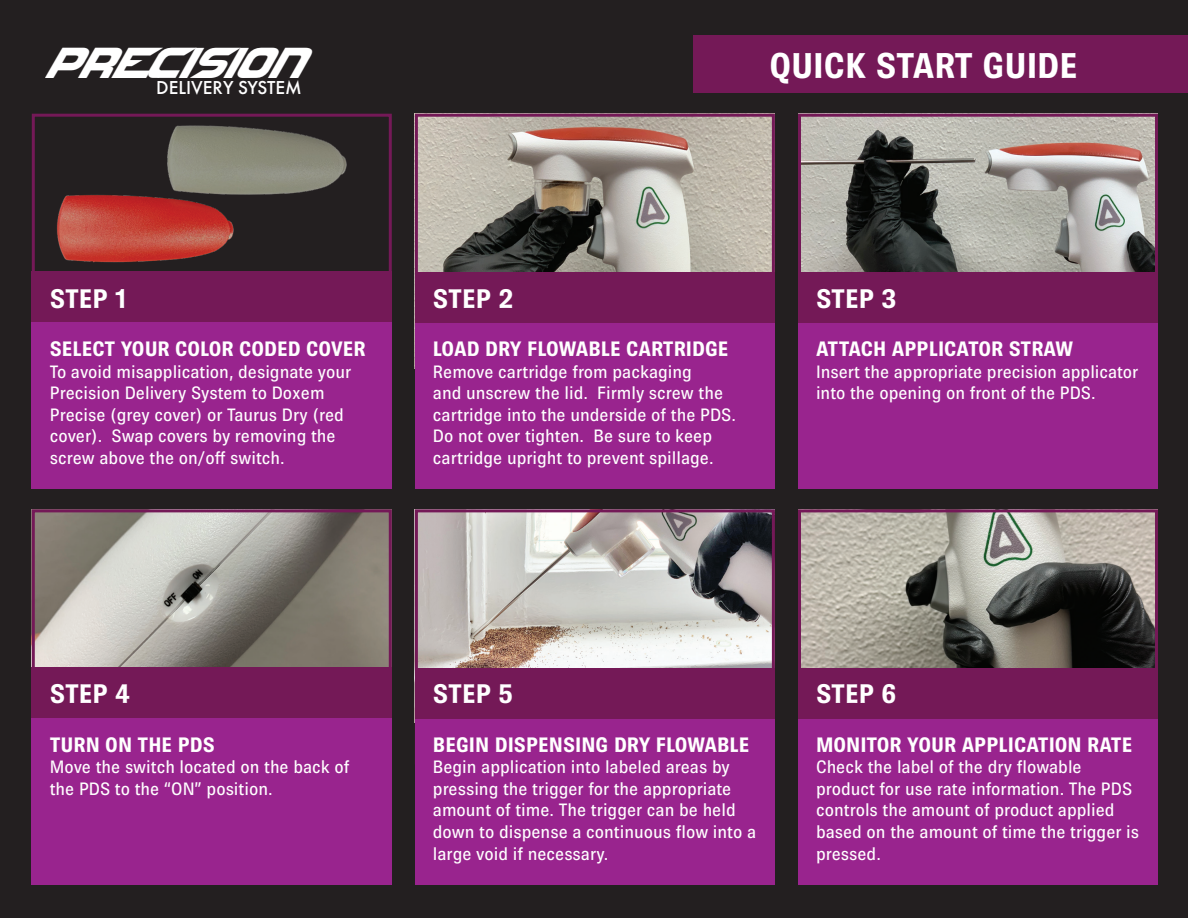
<style>
.page{position:relative;width:1188px;height:918px;background:#231f20}
.page>*{position:absolute;margin:0;border:0;box-sizing:border-box;transform-origin:0 0}
.t1{font:46.8px "NF Sfont";color:#fff}
.t2{font:700 36px "Brown Pro";color:#fff}
.t3{font:700 27px "Brown Pro";color:#fff}
.t4{font:700 21px "Brown Pro";color:#fff}
.t5{font:500 19.5px "Futura PT";color:#fff}
.t6{font:500 18px/21.6px "Brown Pro";color:#fff}
</style>
<div class="page">
<div style="left:693px;top:35px;width:495px;height:58px;background:#741957"></div>
<div style="left:32px;top:273px;width:360px;height:216px;background:#99248e"></div>
<div style="left:32px;top:272px;width:360px;height:50px;background:#741957"></div>
<img style="left:419px;top:118px;width:352px;height:154px">
<div style="left:415px;top:114px;width:360px;height:255px;border:3px solid #741957"></div>
<div style="left:415px;top:273px;width:360px;height:216px;background:#99248e"></div>
<div style="left:415px;top:272px;width:360px;height:51px;background:#741957"></div>
<img style="left:802px;top:118px;width:352px;height:154px">
<div style="left:798px;top:114px;width:360px;height:255px;border:3px solid #741957"></div>
<div style="left:798px;top:273px;width:360px;height:216px;background:#99248e"></div>
<div style="left:798px;top:272px;width:360px;height:51px;background:#741957"></div>
<img style="left:36px;top:513px;width:352px;height:154px">
<div style="left:32px;top:509px;width:360px;height:184px;border:3px solid #741957"></div>
<div style="left:32px;top:669px;width:360px;height:216px;background:#99248e"></div>
<div style="left:32px;top:667px;width:360px;height:51px;background:#741957"></div>
<img style="left:419px;top:513px;width:352px;height:155px">
<div style="left:415px;top:509px;width:360px;height:256px;border:3px solid #741957"></div>
<div style="left:415px;top:669px;width:360px;height:216px;background:#99248e"></div>
<div style="left:415px;top:668px;width:360px;height:51px;background:#741957"></div>
<img style="left:802px;top:513px;width:352px;height:155px">
<div style="left:798px;top:509px;width:360px;height:256px;border:3px solid #741957"></div>
<div style="left:798px;top:669px;width:360px;height:216px;background:#99248e"></div>
<div style="left:798px;top:668px;width:360px;height:51px;background:#741957"></div>
<img style="left:38px;top:114px;width:347px;height:158px">
<h1 class="t1" style="left:45px;top:42px;width:258px">PRECISION</h1>
<p class="t5" style="left:156px;top:76px;width:147px">DELIVERY SYSTEM</p>
<h2 class="t2" style="left:769px;top:46px;width:310px">QUICK START GUIDE</h2>
<h3 class="t3" style="left:50px;top:283px;width:78px">STEP 1</h3>
<p class="t4" style="left:50px;top:337px;width:318px">SELECT YOUR COLOR CODED COVER</p>
<p class="t6" style="left:50px;top:361px;width:303px">To avoid misapplication, designate your Precision Delivery System to Doxem Precise (grey cover) or Taurus Dry (red cover). Swap covers by removing the screw above the on/off switch.</p>
<h3 class="t3" style="left:433px;top:283px;width:82px">STEP 2</h3>
<p class="t4" style="left:433px;top:337px;width:297px">LOAD DRY FLOWABLE CARTRIDGE</p>
<p class="t6" style="left:433px;top:361px;width:305px">Remove cartridge from packaging<br>and unscrew the lid. Firmly screw the cartridge into the underside of the PDS.<br>Do not over tighten. Be sure to keep cartridge upright to prevent spillage.</p>
<h3 class="t3" style="left:816px;top:283px;width:82px">STEP 3</h3>
<p class="t4" style="left:816px;top:337px;width:259px">ATTACH APPLICATOR STRAW</p>
<p class="t6" style="left:816px;top:361px;width:324px">Insert the appropriate precision applicator into the opening on front of the PDS.</p>
<h3 class="t3" style="left:50px;top:679px;width:82px">STEP 4</h3>
<p class="t4" style="left:50px;top:733px;width:167px">TURN ON THE PDS</p>
<p class="t6" style="left:50px;top:756px;width:301px">Move the switch located on the back of the PDS to the “ON” position.</p>
<h3 class="t3" style="left:433px;top:679px;width:82px">STEP 5</h3>
<p class="t4" style="left:433px;top:733px;width:318px">BEGIN DISPENSING DRY FLOWABLE</p>
<p class="t6" style="left:433px;top:756px;width:325px">Begin application into labeled areas by pressing the trigger for the appropriate amount of time. The trigger can be held down to dispense a continuous flow into a large void if necessary.</p>
<h3 class="t3" style="left:816px;top:679px;width:82px">STEP 6</h3>
<p class="t4" style="left:816px;top:733px;width:318px">MONITOR YOUR APPLICATION RATE</p>
<p class="t6" style="left:816px;top:756px;width:325px">Check the label of the dry flowable product for use rate information. The PDS controls the amount of product applied based on the amount of time the trigger is pressed.</p>
</div>
